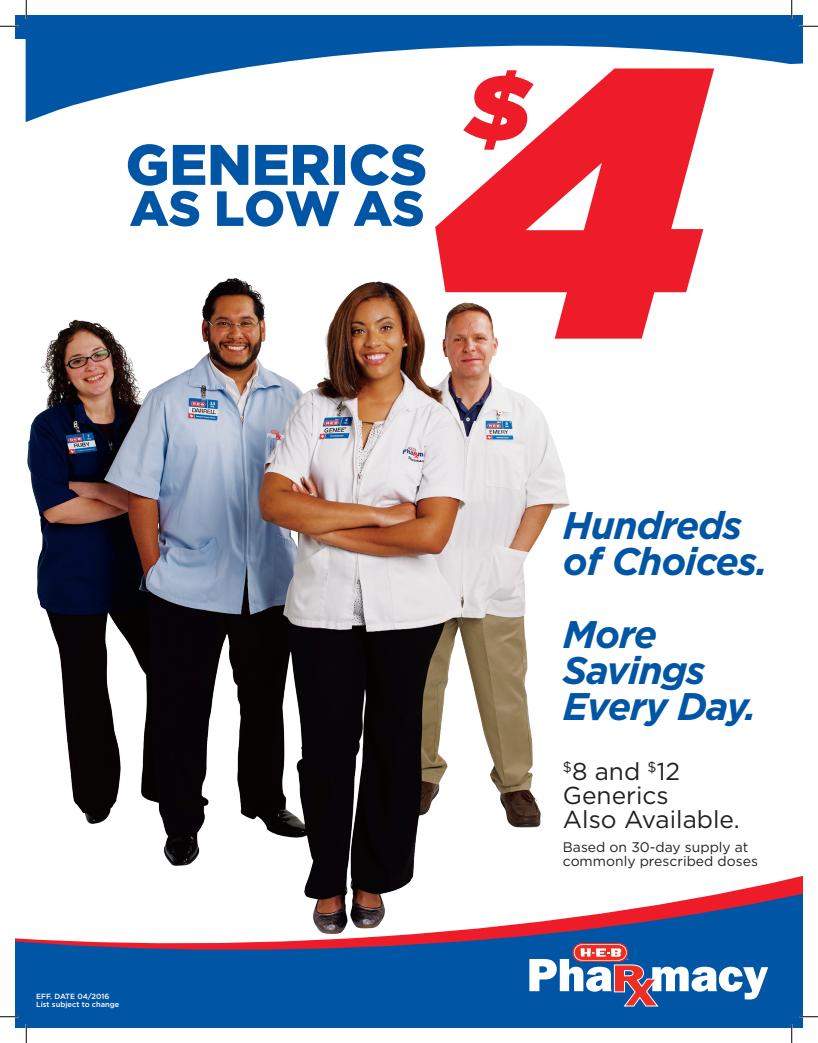
<style>
.page{position:relative;width:818px;height:1043px;background:#fff}
.page>*{position:absolute;margin:0;border:0;box-sizing:border-box;transform-origin:0 0}
.t1{font:italic 900 383px "Gotham";color:#ee1c28}
.t2{font:italic 900 92.62px "Gotham";color:#ee1c28}
.t3{font:italic 700 38.5px/36.1px "Gotham";letter-spacing:-.03em;color:#0155a5}
.t4{font:24.5px "Gotham";color:#231f20}
.t5{font:13.88px/13.9px "Gotham";color:#231f20}
.t6{font:500 7.5px "Gotham";color:#fff}
</style>
<div class="page">
<img style="left:27px;top:278px;width:543px;height:524px">
<svg style="left:74px;top:802px;width:467px;height:27px"></svg>
<svg style="left:15px;top:829px;width:787px;height:162px"></svg>
<svg style="left:26px;top:15px;width:776px;height:107px"></svg>
<svg style="left:128px;top:144px;width:297px;height:82px"></svg>
<div style="left:15px;top:15px;width:83px;height:23px;background:#0155a5"></div>
<div style="left:15px;top:991px;width:787px;height:37px;background:#0155a5"></div>
<div style="left:572px;top:943px;width:55px;height:18px;border:1px solid #ee2e22;border-radius:9px"></div>
<svg style="left:573px;top:944px;width:53px;height:16px"></svg>
<svg style="left:529px;top:945px;width:239px;height:61px"></svg>
<svg style="left:0;top:25px;width:19px;height:2px"></svg>
<svg style="left:799px;top:25px;width:19px;height:2px"></svg>
<svg style="left:0;top:1015px;width:19px;height:2px"></svg>
<svg style="left:799px;top:1015px;width:19px;height:2px"></svg>
<svg style="left:25px;top:0;width:2px;height:19px"></svg>
<svg style="left:25px;top:1024px;width:2px;height:18px"></svg>
<svg style="left:790px;top:0;width:2px;height:19px"></svg>
<svg style="left:790px;top:1024px;width:2px;height:18px"></svg>
<p class="t6" style="left:36px;top:991px;width:75px">EFF. DATE 04/2016</p>
<p class="t6" style="left:36px;top:999px;width:85px">List subject to change</p>
<p class="t1" style="left:435px;top:-72px;width:269px">4</p>
<p class="t2" style="left:466px;top:41px;width:64px">$</p>
<p class="t3" style="left:563px;top:507px;width:207px">Hundreds of Choices.</p>
<p class="t3" style="left:563px;top:615px;width:96px">More</p>
<p class="t3" style="left:563px;top:651px;width:195px">Savings<br>Every Day.</p>
<p class="t4" style="left:563px;top:755px;width:119px"><sup>$</sup>8 and <sup>$</sup>12</p>
<p class="t4" style="left:563px;top:780px;width:107px">Generics</p>
<p class="t4" style="left:563px;top:804px;width:178px">Also Available.</p>
<p class="t5" style="left:563px;top:839px;width:196px">Based on 30-day supply at commonly prescribed doses</p>
</div>
